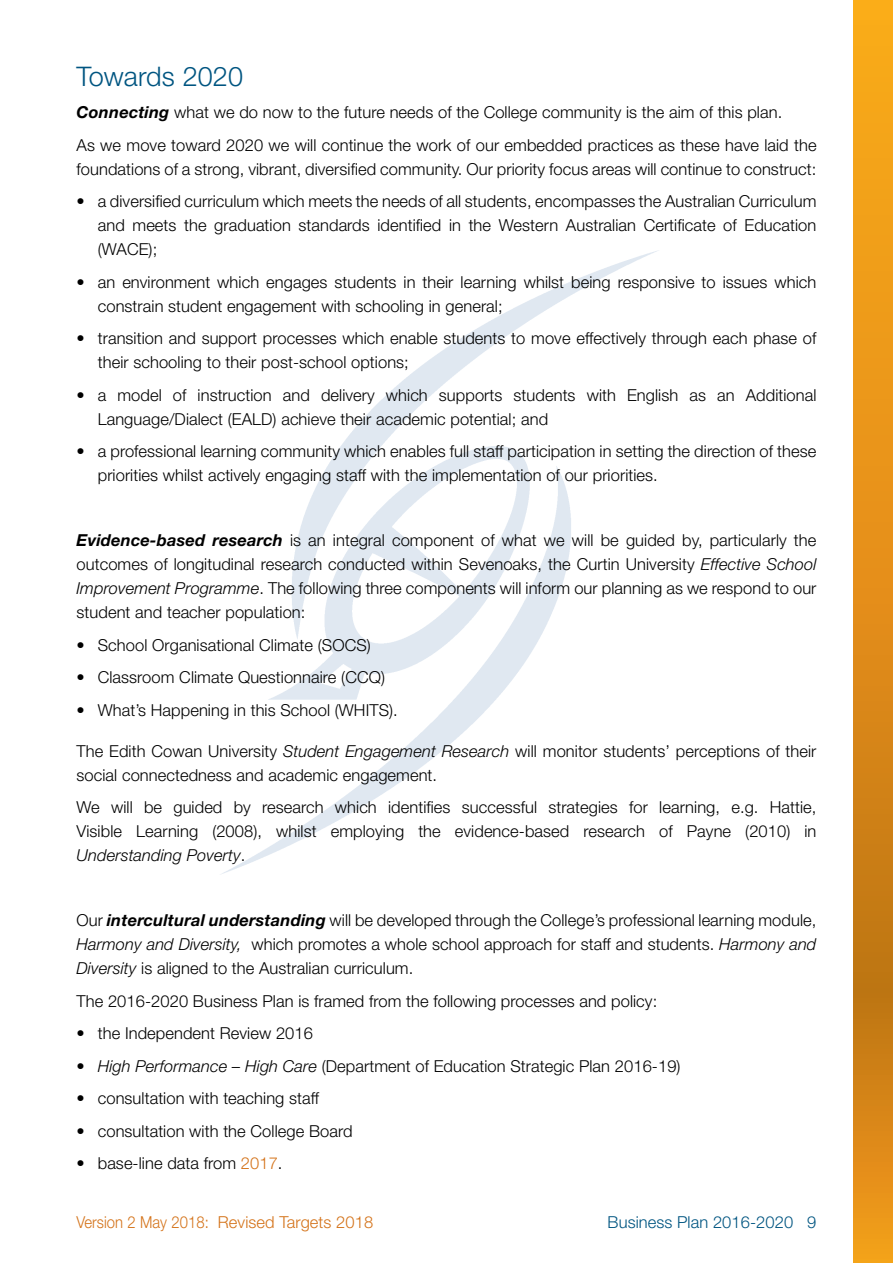
<style>
.page{position:relative;width:893px;height:1263px;background:#fff}
.page>*{position:absolute;margin:0;border:0;box-sizing:border-box;transform-origin:0 0}
.t1{font:300 27px "Helvetica Neue";letter-spacing:.005em;color:#005581}
.t2{font:300 16.5px/24px "Helvetica Neue";letter-spacing:.005em;color:#000}
.t3{font:300 16.5px "Helvetica Neue";letter-spacing:.005em;color:#d4731a;scale:.9 1}
.t4{font:300 16.5px "Helvetica Neue";letter-spacing:.005em;color:#005581}
.s1{font-weight:700;font-style:italic}
.s2{font-style:italic}
.s3{color:#d4731a}
</style>
<div class="page">
<svg style="left:853px;top:0;width:40px;height:1263px;background:#e19018"></svg>
<img style="left:222px;top:251px;width:435px;height:623px">
<h1 class="t1" style="left:77px;top:60px;width:168px">Towards 2020</h1>
<p class="t2" style="left:77px;top:96px;width:741px;line-height:32.5px"><span class="s1">Connecting</span> what we do now to the future needs of the College community is the aim of this plan.<br>As we move toward 2020 we will continue the work of our embedded practices as these have laid the</p>
<p class="t2" style="left:77px;top:156px;width:741px">foundations of a strong, vibrant, diversified community. Our priority focus areas will continue to construct:</p>
<p class="t2" style="left:98px;top:189px;width:720px;text-align:justify;text-indent:-21px">• a diversified curriculum which meets the needs of all students, encompasses the Australian Curriculum and meets the graduation standards identified in the Western Australian Certificate of Education (WACE);</p>
<p class="t2" style="left:98px;top:269px;width:720px;text-indent:-21px">• an environment which engages students in their learning whilst being responsive to issues which constrain student engagement with schooling in general;</p>
<p class="t2" style="left:98px;top:326px;width:720px;text-indent:-21px">• transition and support processes which enable students to move effectively through each phase of their schooling to their post-school options;</p>
<p class="t2" style="left:98px;top:382px;width:720px;text-indent:-21px">• a model of instruction and delivery which supports students with English as an Additional<br>Language/Dialect (EALD) achieve their academic potential; and</p>
<p class="t2" style="left:98px;top:439px;width:720px;text-indent:-21px">• a professional learning community which enables full staff participation in setting the direction of these priorities whilst actively engaging staff with the implementation of our priorities.</p>
<p class="t2" style="left:77px;top:528px;width:741px;text-align:justify"><span class="s1">Evidence-based research</span> is an integral component of what we will be guided by, particularly the outcomes of longitudinal research conducted within Sevenoaks, the Curtin University <span class="s2">Effective School Improvement Programme</span>. The following three components will inform our planning as we respond to our student and teacher population:</p>
<p class="t2" style="left:77px;top:633px;width:296px">• School Organisational Climate (SOCS)</p>
<p class="t2" style="left:77px;top:665px;width:310px">• Classroom Climate Questionnaire (CCQ)</p>
<p class="t2" style="left:77px;top:698px;width:323px">• What’s Happening in this School (WHITS).</p>
<p class="t2" style="left:77px;top:739px;width:741px">The Edith Cowan University <span class="s2">Student Engagement Research</span> will monitor students’ perceptions of their social connectedness and academic engagement.</p>
<p class="t2" style="left:77px;top:795px;width:741px;text-align:justify">We will be guided by research which identifies successful strategies for learning, e.g. Hattie, Visible Learning (2008), whilst employing the evidence-based research of Payne (2010) in <span class="s2">Understanding Poverty</span>.</p>
<p class="t2" style="left:77px;top:908px;width:741px;text-align:justify">Our <span class="s1">intercultural understanding</span> will be developed through the College’s professional learning module, <span class="s2">Harmony and Diversity,</span> which promotes a whole school approach for staff and students. <span class="s2">Harmony and Diversity</span> is aligned to the Australian curriculum.</p>
<p class="t2" style="left:77px;top:989px;width:582px">The 2016-2020 Business Plan is framed from the following processes and policy:</p>
<p class="t2" style="left:77px;top:1021px;width:238px">• the Independent Review 2016</p>
<p class="t2" style="left:77px;top:1054px;width:606px">• <span class="s2">High Performance – High Care</span> (Department of Education Strategic Plan 2016-19)</p>
<p class="t2" style="left:77px;top:1086px;width:244px">• consultation with teaching staff</p>
<p class="t2" style="left:77px;top:1119px;width:277px">• consultation with the College Board</p>
<p class="t2" style="left:77px;top:1151px;width:208px">• base-line data from <span class="s3">2017</span>.</p>
<p class="t3" style="left:76px;top:1212px;width:331px">Version 2 May 2018: Revised Targets 2018</p>
<p class="t4" style="left:608px;top:1212px;width:210px">Business Plan 2016-2020 9</p>
</div>
